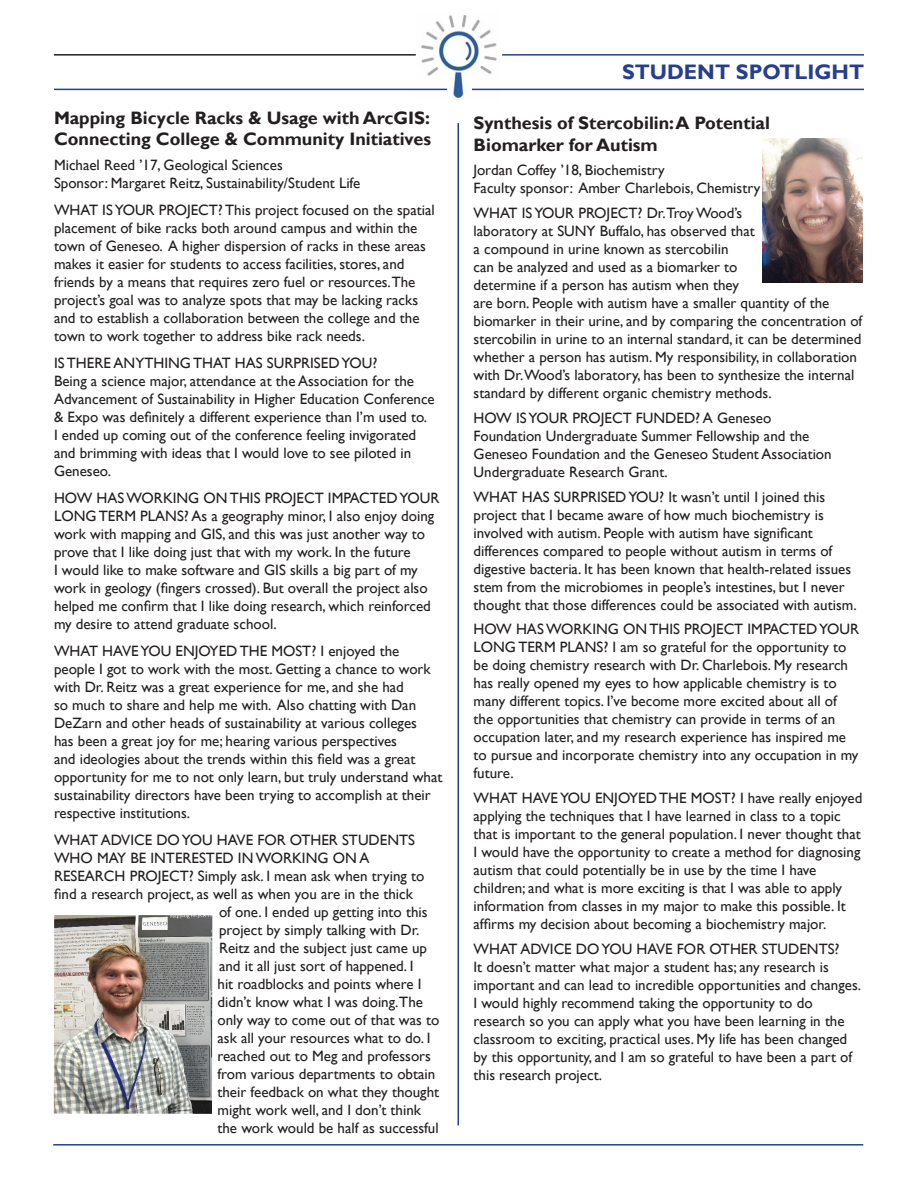
<style>
.page{position:relative;width:918px;height:1188px;background:#fff}
.page>*{position:absolute;margin:0;border:0;box-sizing:border-box;transform-origin:0 0}
.t1{font:700 21px "Gill Sans";color:#253f8e}
.Body_Text{font:700 18px/21.6px "Gill Sans";color:#231f20}
.Body_Text-2{font:15px/18px "Gill Sans";color:#231f20}
</style>
<div class="page">
<img style="left:415px;top:15px;width:85px;height:84px">
<hr style="left:458px;top:123px;width:1px;height:1002px;background:#253f8e">
<hr style="left:502px;top:54px;width:362px;height:2px;background:#253f8e">
<hr style="left:54px;top:54px;width:362px;height:2px;background:#231f20">
<hr style="left:53px;top:1144px;width:810px;height:2px;background:#253f8e">
<hr style="left:54px;top:89px;width:393px;height:1px;background:#253f8e">
<hr style="left:472px;top:89px;width:392px;height:1px;background:#253f8e">
<img style="left:54px;top:915px;width:158px;height:199px">
<img style="left:762px;top:138px;width:100px;height:145px">
<p class="Body_Text" style="left:54px;top:107px;width:379px">Mapping Bicycle Racks &amp; Usage with ArcGIS:<br>Connecting College &amp; Community Initiatives</p>
<p class="Body_Text-2" style="left:54px;top:156px;width:230px">Michael Reed ’17, Geological Sciences</p>
<p class="Body_Text-2" style="left:54px;top:174px;width:308px">Sponsor: Margaret Reitz, Sustainability/Student Life</p>
<p class="Body_Text-2" style="left:54px;top:201px;width:382px">WHAT IS YOUR PROJECT? This project focused on the spatial placement of bike racks both around campus and within the town of Geneseo. A higher dispersion of racks in these areas makes it easier for students to access facilities, stores, and friends by a means that requires zero fuel or resources.The project’s goal was to analyze spots that may be lacking racks and to establish a collaboration between the college and the town to work together to address bike rack needs.</p>
<p class="Body_Text-2" style="left:54px;top:354px;width:382px">IS THERE ANYTHING THAT HAS SURPRISED YOU?<br>Being a science major, attendance at the Association for the Advancement of Sustainability in Higher Education Conference &amp; Expo was definitely a different experience than I’m used to.<br>I ended up coming out of the conference feeling invigorated and brimming with ideas that I would love to see piloted in Geneseo.</p>
<p class="Body_Text-2" style="left:54px;top:489px;width:387px">HOW HAS WORKING ON THIS PROJECT IMPACTED YOUR LONG TERM PLANS? As a geography minor, I also enjoy doing work with mapping and GIS, and this was just another way to prove that I like doing just that with my work. In the future<br>I would like to make software and GIS skills a big part of my work in geology (fingers crossed). But overall the project also helped me confirm that I like doing research, which reinforced my desire to attend graduate school.</p>
<p class="Body_Text-2" style="left:54px;top:642px;width:390px">WHAT HAVE YOU ENJOYED THE MOST? I enjoyed the people I got to work with the most. Getting a chance to work with Dr. Reitz was a great experience for me, and she had<br>so much to share and help me with. Also chatting with Dan DeZarn and other heads of sustainability at various colleges<br>has been a great joy for me; hearing various perspectives<br>and ideologies about the trends within this field was a great opportunity for me to not only learn, but truly understand what sustainability directors have been trying to accomplish at their respective institutions.</p>
<p class="Body_Text-2" style="left:54px;top:831px;width:363px">WHAT ADVICE DO YOU HAVE FOR OTHER STUDENTS</p>
<p class="Body_Text-2" style="left:54px;top:849px;width:317px">WHO MAY BE INTERESTED IN WORKING ON A</p>
<p class="Body_Text-2" style="left:54px;top:867px;width:372px">RESEARCH PROJECT? Simply ask. I mean ask when trying to</p>
<p class="Body_Text-2" style="left:54px;top:885px;width:360px">find a research project, as well as when you are in the thick</p>
<p class="Body_Text-2" style="left:219px;top:903px;width:210px">of one. I ended up getting into this</p>
<p class="Body_Text-2" style="left:219px;top:921px;width:202px">project by simply talking with Dr.</p>
<p class="Body_Text-2" style="left:219px;top:939px;width:210px">Reitz and the subject just came up</p>
<p class="Body_Text-2" style="left:219px;top:957px;width:196px">and it all just sort of happened. I</p>
<p class="Body_Text-2" style="left:218px;top:975px;width:206px">hit roadblocks and points where I</p>
<p class="Body_Text-2" style="left:218px;top:993px;width:207px">didn’t know what I was doing.The</p>
<p class="Body_Text-2" style="left:218px;top:1011px;width:223px">only way to come out of that was to</p>
<p class="Body_Text-2" style="left:218px;top:1029px;width:214px">ask all your resources what to do. I</p>
<p class="Body_Text-2" style="left:218px;top:1047px;width:215px">reached out to Meg and professors</p>
<p class="Body_Text-2" style="left:218px;top:1065px;width:219px">from various departments to obtain</p>
<p class="Body_Text-2" style="left:218px;top:1083px;width:223px">their feedback on what they thought</p>
<p class="Body_Text-2" style="left:218px;top:1101px;width:205px">might work well, and I don’t think</p>
<p class="Body_Text-2" style="left:218px;top:1119px;width:223px">the work would be half as successful</p>
<p class="t1" style="left:622px;top:60px;width:244px">STUDENT SPOTLIGHT</p>
<p class="Body_Text" style="left:474px;top:113px;width:298px">Synthesis of Stercobilin: A Potential<br>Biomarker for Autism</p>
<p class="Body_Text-2" style="left:474px;top:162px;width:193px">Jordan Coffey ’18, Biochemistry</p>
<p class="Body_Text-2" style="left:474px;top:180px;width:288px">Faculty sponsor: Amber Charlebois, Chemistry</p>
<p class="Body_Text-2" style="left:474px;top:204px;width:390px">WHAT IS YOUR PROJECT? Dr.Troy Wood’s<br>laboratory at SUNY Buffalo, has observed that<br>a compound in urine known as stercobilin<br>can be analyzed and used as a biomarker to<br>determine if a person has autism when they<br>are born. People with autism have a smaller quantity of the biomarker in their urine, and by comparing the concentration of stercobilin in urine to an internal standard, it can be determined whether a person has autism. My responsibility, in collaboration with Dr.Wood’s laboratory, has been to synthesize the internal standard by different organic chemistry methods.</p>
<p class="Body_Text-2" style="left:474px;top:409px;width:360px">HOW IS YOUR PROJECT FUNDED? A Geneseo Foundation Undergraduate Summer Fellowship and the Geneseo Foundation and the Geneseo Student Association Undergraduate Research Grant.</p>
<p class="Body_Text-2" style="left:474px;top:488px;width:385px">WHAT HAS SURPRISED YOU? It wasn’t until I joined this project that I became aware of how much biochemistry is involved with autism. People with autism have significant differences compared to people without autism in terms of digestive bacteria. It has been known that health-related issues stem from the microbiomes in people’s intestines, but I never thought that those differences could be associated with autism.</p>
<p class="Body_Text-2" style="left:474px;top:621px;width:387px">HOW HAS WORKING ON THIS PROJECT IMPACTED YOUR LONG TERM PLANS? I am so grateful for the opportunity to be doing chemistry research with Dr. Charlebois. My research has really opened my eyes to how applicable chemistry is to many different topics. I’ve become more excited about all of the opportunities that chemistry can provide in terms of an occupation later, and my research experience has inspired me to pursue and incorporate chemistry into any occupation in my future.</p>
<p class="Body_Text-2" style="left:474px;top:789px;width:390px">WHAT HAVE YOU ENJOYED THE MOST? I have really enjoyed applying the techniques that I have learned in class to a topic that is important to the general population. I never thought that I would have the opportunity to create a method for diagnosing autism that could potentially be in use by the time I have children; and what is more exciting is that I was able to apply information from classes in my major to make this possible. It affirms my decision about becoming a biochemistry major.</p>
<p class="Body_Text-2" style="left:474px;top:940px;width:389px">WHAT ADVICE DO YOU HAVE FOR OTHER STUDENTS?<br>It doesn’t matter what major a student has; any research is important and can lead to incredible opportunities and changes.<br>I would highly recommend taking the opportunity to do research so you can apply what you have been learning in the classroom to exciting, practical uses. My life has been changed by this opportunity, and I am so grateful to have been a part of this research project.</p>
</div>
